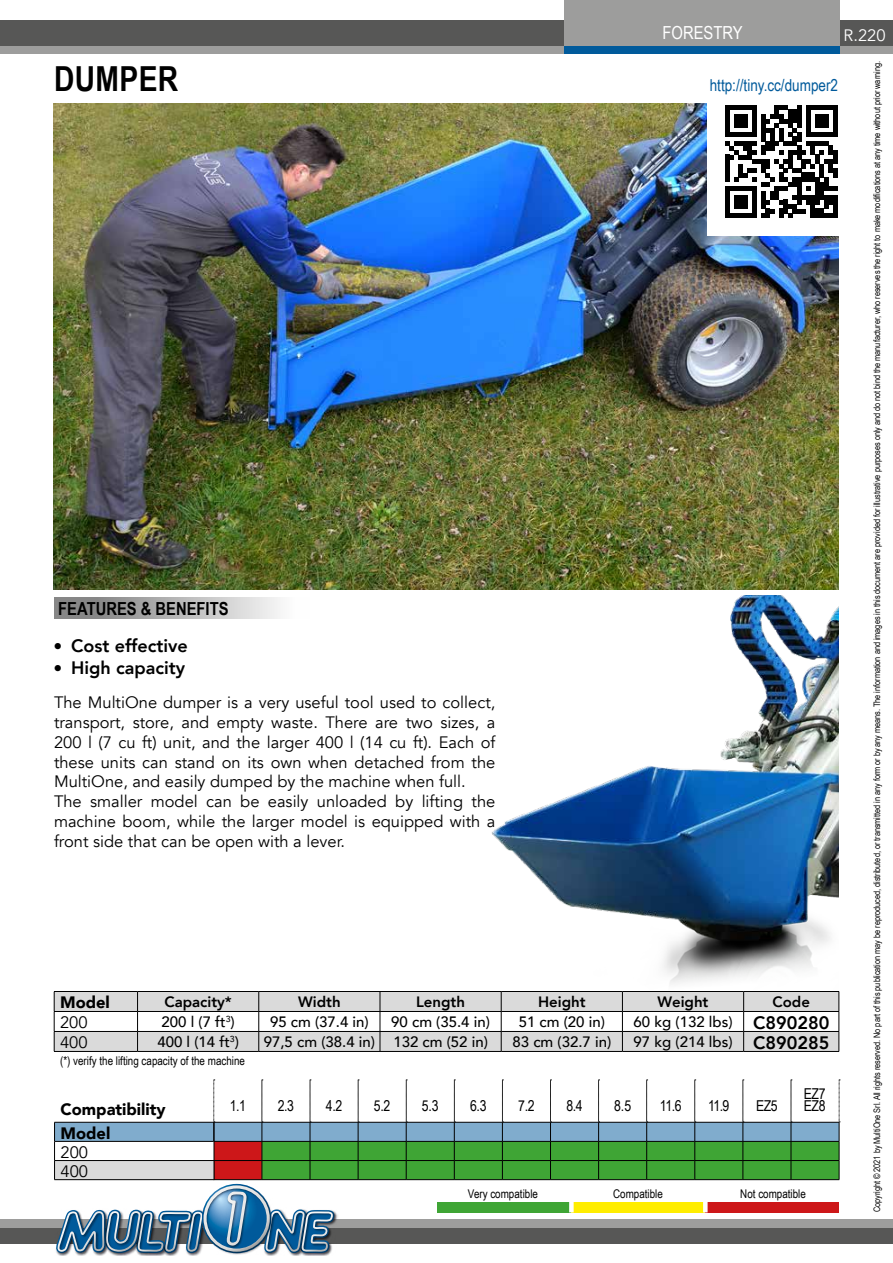
<style>
.page{position:relative;width:893px;height:1263px;background:#fff}
.page>*{position:absolute;margin:0;border:0;box-sizing:border-box;transform-origin:0 0}
.t1{font:700 34.5px "Arial Narrow";letter-spacing:.01em;color:#000}
.t2{font:800 18px "Avenir";color:#000}
.t3{font:700 18px "Arial Narrow";color:#000}
.t4{font:18px "Arial Narrow";color:#fff}
.t5{font:16.5px/19.8px "Avenir";color:#000}
.t6{font:900 16.5px/23.9px "Avenir";color:#000}
.t7{font:16.5px "Arial Narrow";color:#005a9b}
.t8{font:16.5px "Avenir";color:#fff}
.t9{font:500 15px "Avenir";color:#000}
.t10{font:15px/12.8px "Arial Narrow";letter-spacing:-.03em;color:#000}
.t11{font:800 15px "Avenir";color:#000}
.t12{font:12px "Arial Narrow";color:#000}
.t13{font:9px "Arial Narrow";letter-spacing:-.005em;color:#000}
.s1{font-family:"Tahoma";font-weight:400}
.s2{font-weight:800;font-size:18px}
</style>
<div class="page">
<div style="left:0;top:45px;width:893px;height:9px;background:#9d9d9c"></div>
<div style="left:564px;top:45px;width:276px;height:9px;background:#005a9b"></div>
<div style="left:0;top:20px;width:893px;height:25px;background:#575756"></div>
<div style="left:0;top:1219px;width:893px;height:9px;background:#9d9d9c"></div>
<div style="left:0;top:1228px;width:893px;height:16px;background:#575756"></div>
<div style="left:564px;top:0;width:276px;height:45px;background:#9d9d9c"></div>
<img style="left:491px;top:595px;width:348px;height:389px">
<img style="left:54px;top:104px;width:785px;height:485px">
<svg style="left:54px;top:1080px;width:786px;height:176px"></svg>
<hr style="left:54px;top:1179px;width:160px;height:1px;background:#000">
<hr style="left:55px;top:1141px;width:159px;height:1px;background:#000">
<hr style="left:54px;top:1051px;width:84px;height:1px;background:#000">
<hr style="left:138px;top:1051px;width:121px;height:1px;background:#000">
<hr style="left:259px;top:1051px;width:121px;height:1px;background:#000">
<hr style="left:380px;top:1051px;width:121px;height:1px;background:#000">
<hr style="left:501px;top:1051px;width:121px;height:1px;background:#000">
<hr style="left:622px;top:1051px;width:122px;height:1px;background:#000">
<hr style="left:744px;top:1051px;width:95px;height:1px;background:#000">
<hr style="left:54px;top:991px;width:84px;height:1px;background:#000">
<hr style="left:138px;top:991px;width:121px;height:1px;background:#000">
<hr style="left:259px;top:991px;width:121px;height:1px;background:#000">
<hr style="left:380px;top:991px;width:121px;height:1px;background:#000">
<hr style="left:501px;top:991px;width:121px;height:1px;background:#000">
<hr style="left:622px;top:991px;width:122px;height:1px;background:#000">
<hr style="left:744px;top:991px;width:95px;height:1px;background:#000">
<svg style="left:54px;top:992px;width:786px;height:59px"></svg>
<hr style="left:54px;top:1011px;width:84px;height:1px;background:#000">
<hr style="left:138px;top:1011px;width:121px;height:1px;background:#000">
<hr style="left:259px;top:1011px;width:121px;height:1px;background:#000">
<hr style="left:380px;top:1011px;width:121px;height:1px;background:#000">
<hr style="left:501px;top:1011px;width:121px;height:1px;background:#000">
<hr style="left:622px;top:1011px;width:122px;height:1px;background:#000">
<hr style="left:744px;top:1011px;width:95px;height:1px;background:#000">
<hr style="left:569px;top:1186px;width:4px;height:15px;background:#fff">
<hr style="left:703px;top:1186px;width:4px;height:15px;background:#fff">
<div style="left:54px;top:597px;width:255px;height:22px;background:linear-gradient(to right,#767676,#fff)"></div>
<div style="left:707px;top:87px;width:148px;height:149px;background:#fff"></div>
<svg style="left:725px;top:105px;width:112px;height:113px"></svg>
<p class="t4" style="left:663px;top:20px;width:82px">FORESTRY</p>
<p class="t8" style="left:844px;top:26px;width:43px">R.220</p>
<h1 class="t1" style="left:54px;top:53px;width:126px">DUMPER</h1>
<p class="t3" style="left:58px;top:595px;width:172px">FEATURES &amp; BENEFITS</p>
<p class="t2" style="left:54px;top:632px;width:135px"><span class="s1">•</span> Cost effective</p>
<p class="t2" style="left:54px;top:654px;width:133px"><span class="s1">•</span> High capacity</p>
<p class="t5" style="left:54px;top:693px;width:443px">The MultiOne dumper is a very useful tool used to collect, transport, store, and empty waste. There are two sizes, a 200 l (7 cu ft) unit, and the larger 400 l (14 cu ft). Each of these units can stand on its own when detached from the MultiOne, and easily dumped by the machine when full.<br>The smaller model can be easily unloaded by lifting the machine boom, while the larger model is equipped with a front side that can be open with a lever.</p>
<p class="t7" style="left:710px;top:73px;width:130px">http://tiny.cc/dumper2</p>
<p class="t6" style="left:60px;top:990px;width:51px">Model</p>
<p class="t11" style="left:164px;top:990px;width:69px">Capacity*</p>
<p class="t11" style="left:298px;top:990px;width:44px">Width</p>
<p class="t11" style="left:416px;top:990px;width:50px">Length</p>
<p class="t11" style="left:538px;top:990px;width:49px">Height</p>
<p class="t11" style="left:658px;top:990px;width:52px">Weight</p>
<p class="t11" style="left:772px;top:990px;width:39px">Code</p>
<p class="t5" style="left:60px;top:1013px;width:29px">200</p>
<p class="t9" style="left:162px;top:1009px;width:75px">200 l (7 ft<sup>3</sup>)</p>
<p class="t9" style="left:270px;top:1009px;width:100px">95 cm (37.4 in)</p>
<p class="t9" style="left:391px;top:1009px;width:100px">90 cm (35.4 in)</p>
<p class="t9" style="left:519px;top:1009px;width:88px">51 cm (20 in)</p>
<p class="t9" style="left:634px;top:1009px;width:197px">60 kg (132 lbs) <span class="s2">C890280</span></p>
<p class="t5" style="left:60px;top:1033px;width:29px">400</p>
<p class="t9" style="left:157px;top:1029px;width:83px">400 l (14 ft<sup>3</sup>)</p>
<p class="t9" style="left:264px;top:1029px;width:226px">97,5 cm (38.4 in) 132 cm (52 in)</p>
<p class="t9" style="left:512px;top:1029px;width:100px">83 cm (32.7 in)</p>
<p class="t9" style="left:634px;top:1029px;width:197px">97 kg (214 lbs) <span class="s2">C890285</span></p>
<p class="t12" style="left:60px;top:1052px;width:186px">(*) verify the lifting capacity of the machine</p>
<p class="t6" style="left:60px;top:1097px;width:107px">Compatibility<br>Model</p>
<p class="t5" style="left:60px;top:1143px;width:29px;line-height:19.2px">200<br>400</p>
<p class="t10" style="left:230px;top:1099px;width:18px">1.1</p>
<p class="t10" style="left:278px;top:1099px;width:18px">2.3</p>
<p class="t10" style="left:326px;top:1099px;width:18px">4.2</p>
<p class="t10" style="left:374px;top:1099px;width:18px">5.2</p>
<p class="t10" style="left:422px;top:1099px;width:19px">5.3</p>
<p class="t10" style="left:470px;top:1099px;width:18px">6.3</p>
<p class="t10" style="left:518px;top:1099px;width:18px">7.2</p>
<p class="t10" style="left:566px;top:1099px;width:18px">8.4</p>
<p class="t10" style="left:614px;top:1099px;width:19px">8.5</p>
<p class="t10" style="left:660px;top:1099px;width:23px">11.6</p>
<p class="t10" style="left:708px;top:1099px;width:23px">11.9</p>
<p class="t10" style="left:756px;top:1099px;width:23px">EZ5</p>
<p class="t10" style="left:804px;top:1086px;width:23px">EZ7<br>EZ8</p>
<p class="t12" style="left:468px;top:1185px;width:72px">Very compatible</p>
<p class="t12" style="left:613px;top:1185px;width:51px">Compatible</p>
<p class="t12" style="left:740px;top:1185px;width:67px">Not compatible</p>
<p class="t13" style="left:870px;top:1212px;width:1152px;rotate:-90deg">Copyright © 2021 by MultiOne Srl. All rights reserved. No part of this publication may be reproduced, distributed, or transmitted in any form or by any means. The information and images in this document are provided for illustrative purposes only and do not bind the manufacturer, who reserves the right to make modifications at any time without prior warning.</p>
</div>
